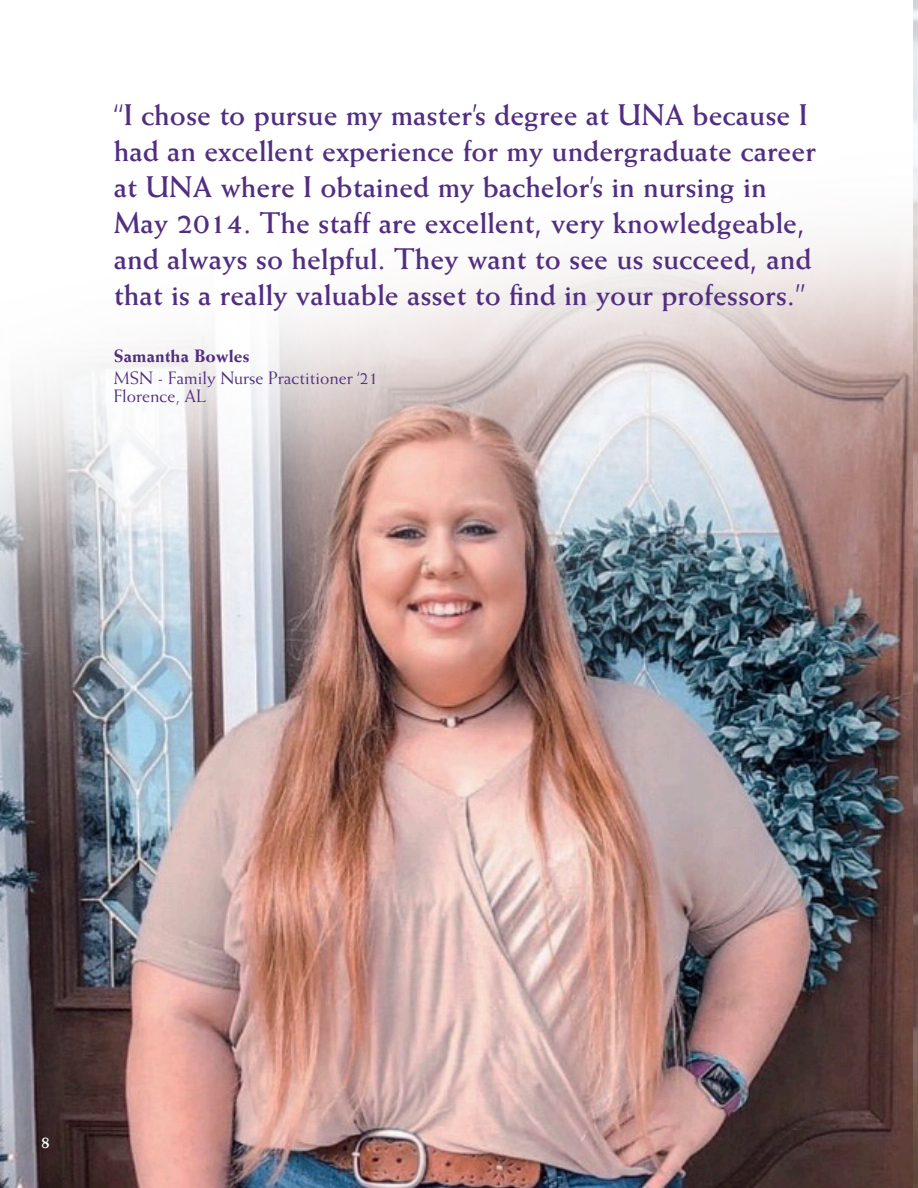
<style>
.page{position:relative;width:918px;height:1188px;background:#fff}
.page>*{position:absolute;margin:0;border:0;box-sizing:border-box;transform-origin:0 0}
.t1{font:700 30px/36px "Weiss";color:#522e81}
.t2{font:18px "Weiss";color:#522e81}
.t3{font:800 18px "Weiss";color:#522e81}
.t4{font:700 18px "Weiss";color:#fff}
</style>
<div class="page">
<img style="left:0;top:123px;width:914px;height:1065px">
<img style="left:914px;top:0;width:4px;height:1188px">
<p class="t1" style="left:114px;top:96px;width:704px">“I chose to pursue my master’s degree at UNA because I had an excellent experience for my undergraduate career at UNA where I obtained my bachelor’s in nursing in May 2014. The staff are excellent, very knowledgeable, and always so helpful. They want to see us succeed, and that is a really valuable asset to find in your professors.”</p>
<p class="t3" style="left:114px;top:345px;width:137px">Samantha Bowles</p>
<p class="t2" style="left:114px;top:367px;width:266px">MSN - Family Nurse Practitioner ‘21</p>
<p class="t2" style="left:114px;top:386px;width:93px">Florence, AL</p>
<p class="t4" style="left:41px;top:1131px;width:12px">8</p>
</div>
